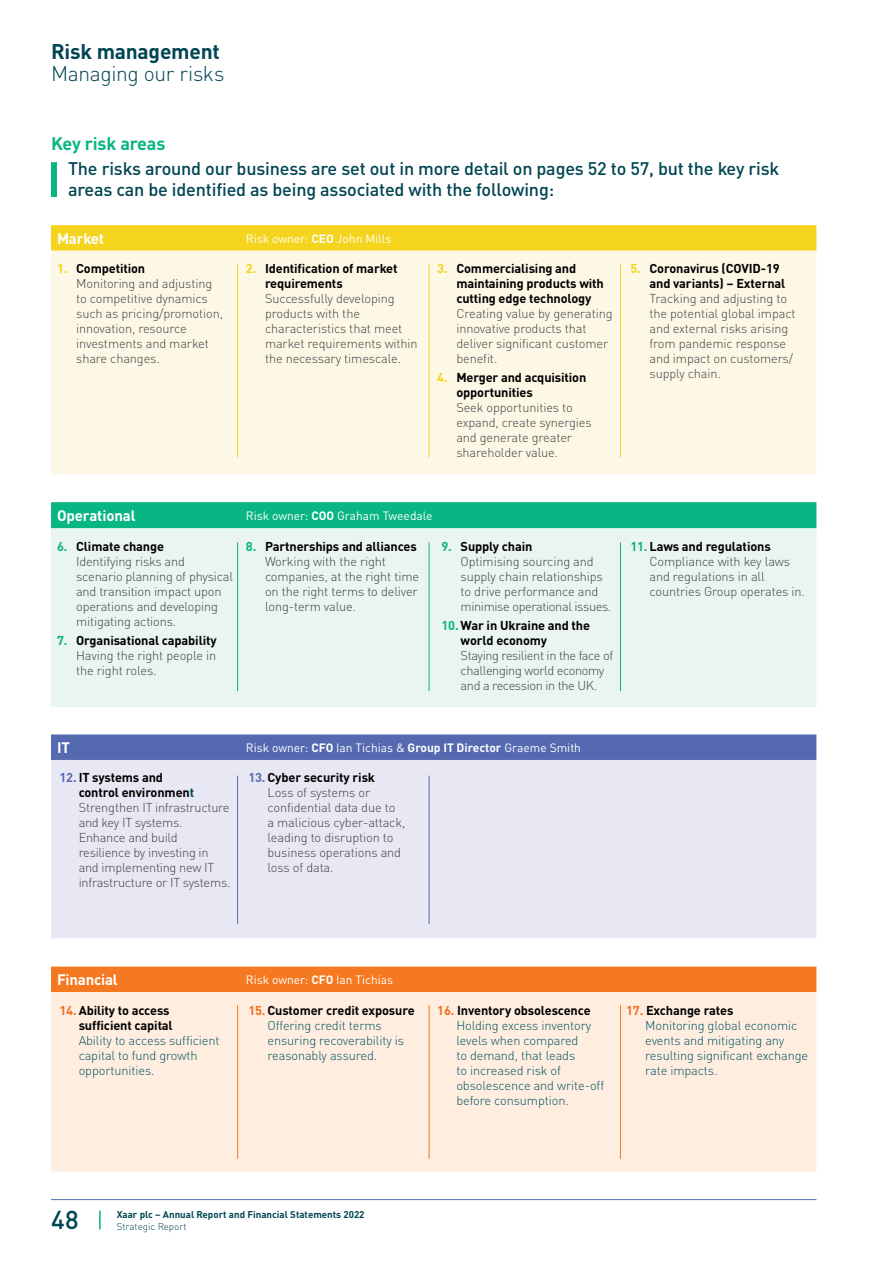
<style>
.page{position:relative;width:893px;height:1263px;background:#fff}
.page>*{position:absolute;margin:0;border:0;box-sizing:border-box;transform-origin:0 0}
.t1{font:500 25.5px "DIN Pro";color:#004553}
.t2{font:300 21px "DIN Pro";letter-spacing:-.015em;color:#004553}
.t3{font:700 21px "DIN Pro";letter-spacing:-.01em;color:#004553}
.t4{font:500 18px/21px "DIN Pro";letter-spacing:-.01em;color:#004553}
.t5{font:700 18px "DIN Pro";letter-spacing:-.01em;color:#09b582}
.t6{font:700 15px "DIN Pro";letter-spacing:-.015em;color:#fff}
.t7{font:300 12.75px/15px "DIN Pro";letter-spacing:-.01em;color:#414042}
.t8{font:300 12.75px/15px "DIN Pro";letter-spacing:-.01em;color:#005262}
.t9{font:700 12.75px/15px "DIN Pro";letter-spacing:-.01em;color:#000}
.t10{font:300 12.75px/15px "DIN Pro";letter-spacing:-.03em;color:#414042}
.t11{font:12px "DIN Pro";color:#fff}
.t12{font:700 9.75px "DIN Pro";color:#004553}
.t13{font:300 9.75px "DIN Pro";color:#004553}
.s1{font-weight:700}
.s2{font-weight:700;color:#f4d41c}
.s3{font-weight:700;color:#000}
.s4{color:#f4d41c}
.s5{font-weight:700;color:#09b582}
.s6{color:#09b582}
.s7{font-weight:700;color:#5569b1}
.s8{font-weight:700;color:#004553}
.s9{color:#f36f21}
.s10{font-weight:700;color:#f36f21}
</style>
<div class="page">
<svg style="left:51px;top:225px;width:765px;height:26px;background:#f4d521"></svg>
<div style="left:51px;top:251px;width:765px;height:223px;background:#fdf8e6"></div>
<hr style="left:237px;top:264px;width:1px;height:193px;background:#f4d41c">
<hr style="left:429px;top:264px;width:1px;height:193px;background:#f4d41c">
<hr style="left:620px;top:264px;width:1px;height:193px;background:#f4d41c">
<div style="left:51px;top:502px;width:765px;height:26px;background:#09b582"></div>
<div style="left:51px;top:528px;width:765px;height:179px;background:#e9f5ee"></div>
<hr style="left:237px;top:542px;width:1px;height:149px;background:#09b582">
<hr style="left:429px;top:542px;width:1px;height:149px;background:#09b582">
<hr style="left:620px;top:542px;width:1px;height:149px;background:#09b582">
<div style="left:51px;top:734px;width:765px;height:26px;background:#5569b1"></div>
<div style="left:51px;top:760px;width:765px;height:178px;background:#e8e8f5"></div>
<hr style="left:237px;top:776px;width:1px;height:148px;background:#5569b1">
<hr style="left:429px;top:776px;width:1px;height:148px;background:#5569b1">
<div style="left:51px;top:966px;width:765px;height:26px;background:#f47920"></div>
<div style="left:51px;top:992px;width:765px;height:179px;background:#ffeee0"></div>
<hr style="left:237px;top:1005px;width:1px;height:154px;background:#f47920">
<hr style="left:429px;top:1005px;width:1px;height:154px;background:#f47920">
<hr style="left:620px;top:1005px;width:1px;height:154px;background:#f47920">
<div style="left:51px;top:162px;width:6px;height:35px;background:#09b582"></div>
<hr style="left:51px;top:1199px;width:765px;height:1px;background:#5569b1">
<svg style="left:99px;top:1210px;width:2px;height:19px"></svg>
<h2 class="t3" style="left:51px;top:35px;width:170px">Risk management</h2>
<h2 class="t2" style="left:51px;top:58px;width:175px">Managing our risks</h2>
<h3 class="t5" style="left:51px;top:129px;width:116px">Key risk areas</h3>
<h3 class="t4" style="left:68px;top:157px;width:713px">The risks around our business are set out in more detail on pages 52 to 57, but the key risk areas can be identified as being associated with the following:</h3>
<p class="t6" style="left:57px;top:227px;width:49px">Market</p>
<p class="t11" style="left:246px;top:229px;width:147px">Risk owner: <span class="s1">CEO</span> John Mills</p>
<p class="t7" style="left:76px;top:260px;width:148px;text-indent:-19px"><span class="s2">1.</span> <span class="s3">Competition<br></span>Monitoring and adjusting to competitive dynamics such as pricing/promotion, innovation, resource investments and market share changes.</p>
<p class="t9" style="left:265px;top:260px;width:134px;text-indent:-19px"><span class="s4">2.</span> Identification of market requirements</p>
<p class="t7" style="left:265px;top:290px;width:154px">Successfully developing products with the characteristics that meet market requirements within the necessary timescale.</p>
<p class="t9" style="left:456px;top:260px;width:149px;text-indent:-19px"><span class="s4">3.</span> Commercialising and maintaining products with cutting edge technology</p>
<p class="t7" style="left:456px;top:305px;width:158px">Creating value by generating innovative products that deliver significant customer benefit.</p>
<p class="t9" style="left:456px;top:369px;width:131px;text-indent:-19px"><span class="s4">4.</span> Merger and acquisition opportunities</p>
<p class="t7" style="left:456px;top:399px;width:137px">Seek opportunities to expand, create synergies and generate greater shareholder value.</p>
<p class="t9" style="left:649px;top:260px;width:137px;text-indent:-19px"><span class="s4">5.</span> Coronavirus (COVID-19 and variants) – External</p>
<p class="t7" style="left:649px;top:290px;width:148px">Tracking and adjusting to the potential global impact and external risks arising from pandemic response and impact on customers/ supply chain.</p>
<p class="t6" style="left:57px;top:504px;width:80px">Operational</p>
<p class="t11" style="left:246px;top:506px;width:188px">Risk owner: <span class="s1">COO</span> Graham Tweedale</p>
<p class="t7" style="left:76px;top:538px;width:158px;text-indent:-19px"><span class="s5">6.</span> <span class="s3">Climate change<br></span>Identifying risks and scenario planning of physical and transition impact upon operations and developing mitigating actions.</p>
<p class="t7" style="left:76px;top:632px;width:142px;text-align:justify;text-indent:-19px"><span class="s5">7.</span> <span class="s3">Organisational capability </span>Having the right people in the right roles.</p>
<p class="t7" style="left:265px;top:538px;width:156px;text-indent:-19px"><span class="s5">8.</span> <span class="s3">Partnerships and alliances<br></span>Working with the right companies, at the right time on the right terms to deliver long-term value.</p>
<p class="t7" style="left:461px;top:538px;width:152px;text-indent:-19px"><span class="s5">9.</span> <span class="s3">Supply chain<br></span>Optimising sourcing and supply chain relationships to drive performance and minimise operational issues.</p>
<p class="t9" style="left:461px;top:617px;width:131px;text-indent:-19px"><span class="s6">10.</span> War in Ukraine and the world economy</p>
<p class="t10" style="left:461px;top:647px;width:154px">Staying resilient in the face of challenging world economy and a recession in the UK.</p>
<p class="t7" style="left:649px;top:538px;width:157px;text-indent:-19px"><span class="s5">11.</span> <span class="s3">Laws and regulations<br></span>Compliance with key laws and regulations in all countries Group operates in.</p>
<p class="t6" style="left:57px;top:736px;width:14px">IT</p>
<p class="t11" style="left:246px;top:738px;width:337px">Risk owner: <span class="s1">CFO</span> Ian Tichias &amp; <span class="s1">Group IT Director</span> Graeme Smith</p>
<p class="t7" style="left:79px;top:769px;width:153px;text-indent:-19px"><span class="s7">12.</span> <span class="s3">IT systems and<br>control environmen</span><span class="s8">t<br></span>Strengthen IT infrastructure and key IT systems.<br>Enhance and build resilience by investing in and implementing new IT infrastructure or IT systems.</p>
<p class="t7" style="left:268px;top:769px;width:139px;text-indent:-19px"><span class="s7">13.</span> <span class="s3">Cyber security risk<br></span>Loss of systems or confidential data due to<br>a malicious cyber-attack, leading to disruption to business operations and loss of data.</p>
<p class="t6" style="left:57px;top:968px;width:62px">Financial</p>
<p class="t11" style="left:246px;top:970px;width:149px">Risk owner: <span class="s1">CFO</span> Ian Tichias</p>
<p class="t9" style="left:60px;top:1002px;width:115px;text-align:right"><span class="s9">14.</span> Ability to access sufficient capital</p>
<p class="t8" style="left:79px;top:1032px;width:142px">Ability to access sufficient capital to fund growth opportunities.</p>
<p class="t8" style="left:268px;top:1002px;width:149px;text-indent:-19px"><span class="s10">15.</span> <span class="s3">Customer credit exposure<br></span>Offering credit terms ensuring recoverability is reasonably assured.</p>
<p class="t8" style="left:456px;top:1002px;width:149px;text-indent:-19px"><span class="s10">16.</span> <span class="s3">Inventory obsolescence<br></span>Holding excess inventory levels when compared<br>to demand, that leads<br>to increased risk of obsolescence and write-off before consumption.</p>
<p class="t8" style="left:645px;top:1001px;width:165px;text-indent:-19px"><span class="s10">17.</span> <span class="s3">Exchange rates<br></span>Monitoring global economic events and mitigating any resulting significant exchange rate impacts.</p>
<h1 class="t1" style="left:51px;top:1200px;width:29px">48</h1>
<p class="t12" style="left:117px;top:1206px;width:249px">Xaar plc – Annual Report and Financial Statements 2022</p>
<p class="t13" style="left:117px;top:1219px;width:71px">Strategic Report</p>
</div>
